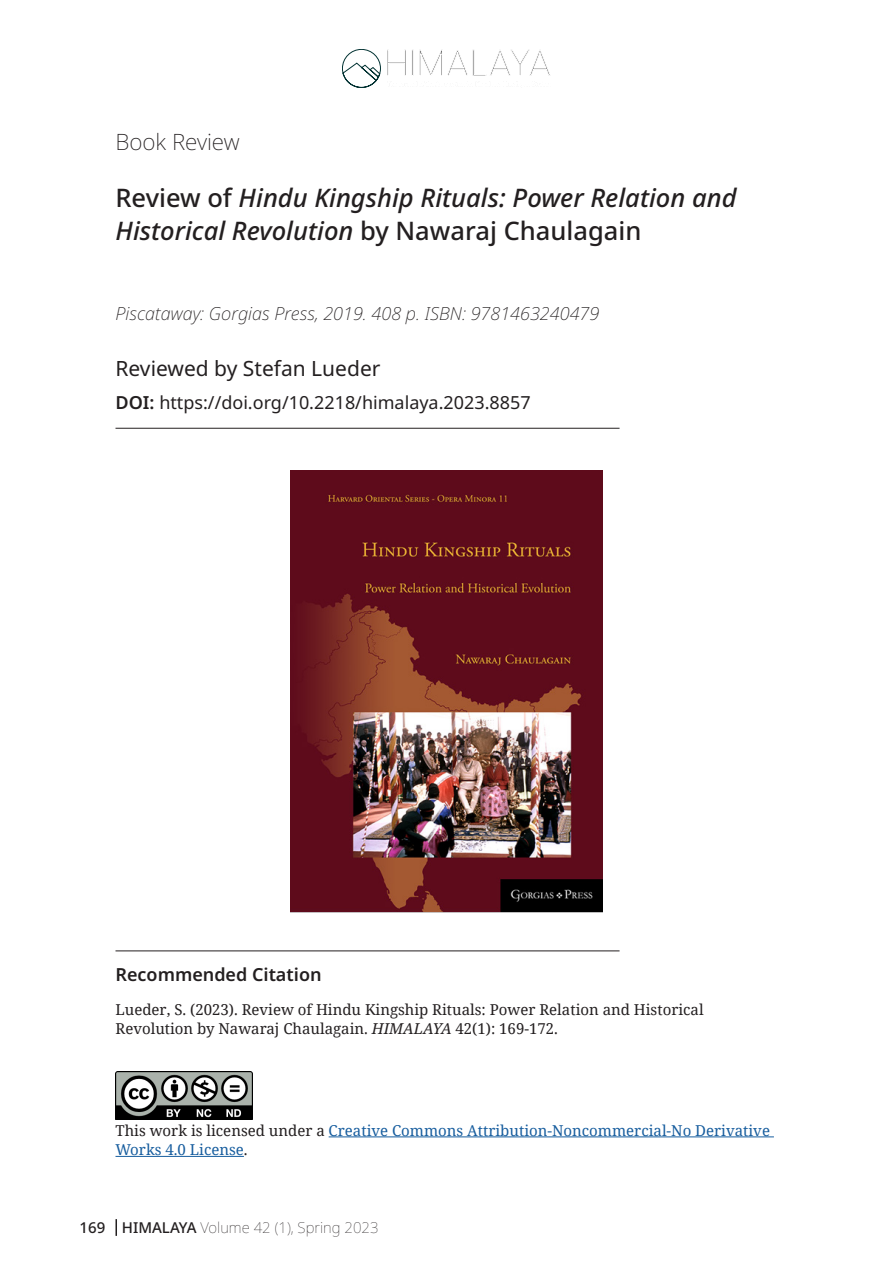
<style>
.page{position:relative;width:893px;height:1263px;background:#fff}
.page>*{position:absolute;margin:0;border:0;box-sizing:border-box;transform-origin:0 0}
.t1{font:italic 500 25.5px/33px "Noto Sans";color:#231f20}
.Section_header{font:200 22.5px "Noto Sans";color:#231f20}
.Author{font:21px "Noto Sans";color:#231f20}
.Book_review_publishe{font:italic 200 18px "Noto Sans";color:#231f20}
.Header__Abstract{font:18px "Noto Sans";color:#231f20}
.Header__Abstract-2{font:600 18px "Noto Sans";color:#231f20}
.Header__Abstract-3{font:15px/19.5px "Noto Serif";color:#231f20}
.Header__Abstract-4{font:15px/19.5px "Noto Serif";color:#175d9e}
.t2{font:100 15px "Noto Sans";color:#231f20}
.s1{font-style:normal}
.s2{font-weight:600}
.s3{font-style:italic}
.s4{color:#231f20}
.s5{font-weight:500}
</style>
<div class="page">
<hr style="left:116px;top:428px;width:504px;height:1px;background:#231f20">
<img style="left:290px;top:470px;width:313px;height:443px">
<hr style="left:329px;top:1136px;width:445px;height:1px;background:#175d9e">
<hr style="left:116px;top:1156px;width:128px;height:1px;background:#175d9e">
<hr style="left:116px;top:950px;width:504px;height:1px;background:#231f20">
<img style="left:116px;top:1072px;width:136px;height:48px">
<svg style="left:116px;top:1219px;width:1px;height:17px"></svg>
<svg style="left:387px;top:50px;width:19px;height:26px"></svg>
<svg style="left:412px;top:50px;width:1px;height:25px"></svg>
<svg style="left:419px;top:49px;width:131px;height:27px"></svg>
<svg style="left:342px;top:49px;width:39px;height:39px"></svg>
<p class="Section_header" style="left:116px;top:129px;width:126px">Book Review</p>
<p class="t1" style="left:116px;top:182px;width:622px"><span class="s1">Review of</span> Hindu Kingship Rituals: Power Relation and<br>Historical Revolution <span class="s1">by Nawaraj Chaulagain</span></p>
<p class="Book_review_publishe" style="left:116px;top:300px;width:485px">Piscataway: Gorgias Press, 2019. 408 p. ISBN: 9781463240479</p>
<p class="Author" style="left:116px;top:357px;width:267px">Reviewed by Stefan Lueder</p>
<p class="Header__Abstract" style="left:116px;top:392px;width:417px"><span class="s2">DOI:</span> https://doi.org/10.2218/himalaya.2023.8857</p>
<p class="Header__Abstract-2" style="left:116px;top:964px;width:208px">Recommended Citation</p>
<p class="Header__Abstract-3" style="left:116px;top:999px;width:590px">Lueder, S. (2023). Review of Hindu Kingship Rituals: Power Relation and Historical<br>Revolution by Nawaraj Chaulagain. <span class="s3">HIMALAYA</span> 42(1): 169-172.</p>
<p class="Header__Abstract-4" style="left:116px;top:1120px;width:656px"><span class="s4">This work is licensed under a</span> Creative Commons Attribution-Noncommercial-No Derivative<br>Works 4.0 License<span class="s4">.</span></p>
<p class="t2" style="left:80px;top:1219px;width:301px"><span class="s5">169 HIMALAYA</span> Volume 42 (1), Spring 2023</p>
</div>
